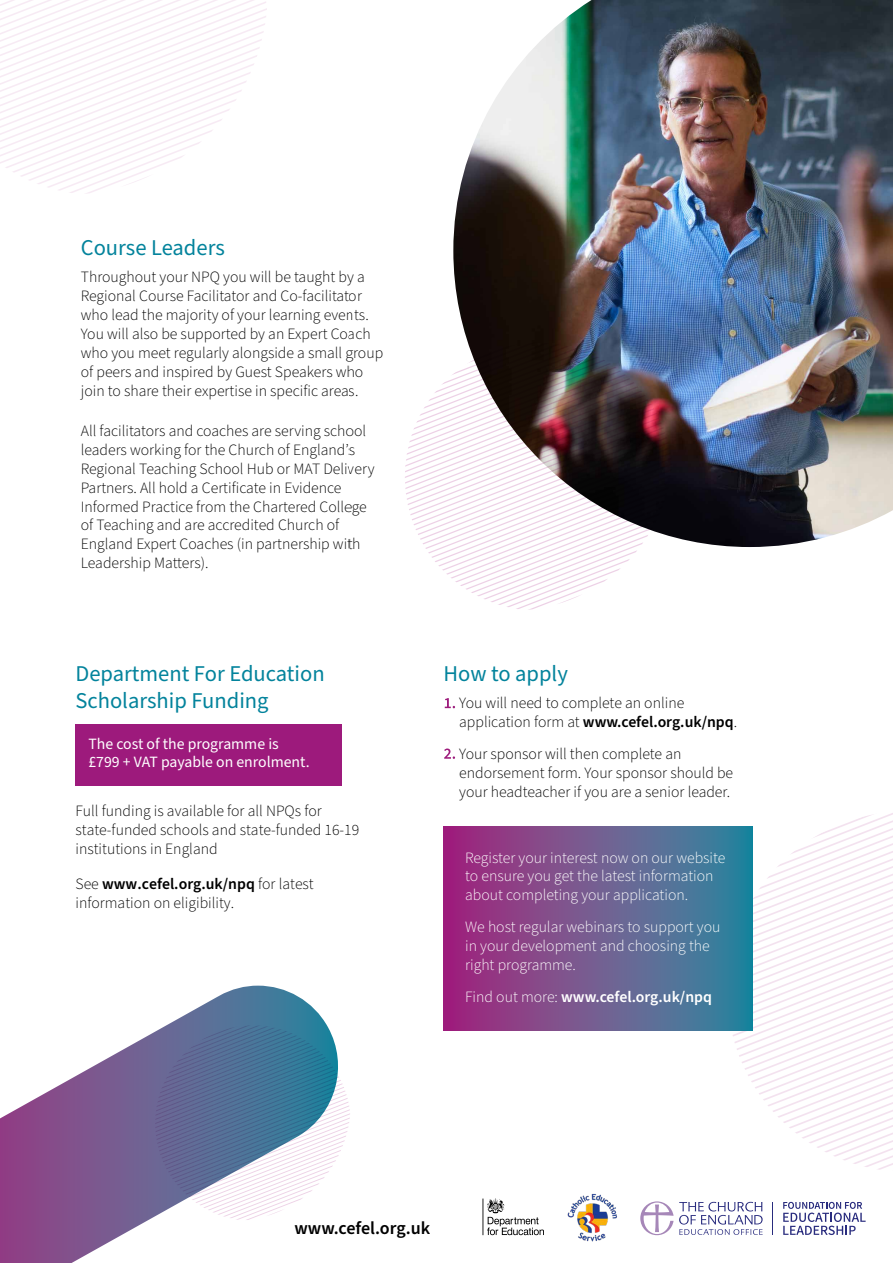
<style>
.page{position:relative;width:893px;height:1263px;background:#fff}
.page>*{position:absolute;margin:0;border:0;box-sizing:border-box;transform-origin:0 0}
.t1{font:22.5px/27px "Source Sans Pro";color:#03839c}
.t2{font:600 18px "Source Sans Pro";color:#000}
.t3{font:300 15.75px/18.9px "Source Sans Pro";color:#000}
.t4{font:300 15.75px/18.9px "Source Sans Pro";color:#fff}
.t5{font:15.75px/18.9px "Source Sans Pro";color:#fff}
.t6{font:600 15.75px "Source Sans Pro";color:#fff}
.s1{font-weight:600}
.s2{font-weight:600;color:#fff}
.s3{font-weight:300}
</style>
<div class="page">
<svg style="left:783px;top:1202px;width:83px;height:33px"></svg>
<hr style="left:772px;top:1202px;width:1px;height:33px;background:#292c7e">
<svg style="left:640px;top:1201px;width:123px;height:34px"></svg>
<svg style="left:482px;top:1198px;width:62px;height:37px"></svg>
<img style="left:567px;top:1193px;width:50px;height:49px">
<svg style="left:726px;top:813px;width:167px;height:357px"></svg>
<div style="left:75px;top:725px;width:267px;height:61px;background:#9d1a7c"></div>
<svg style="left:444px;top:826px;width:309px;height:204px;background:#6c598f"></svg>
<svg style="left:0;top:986px;width:327px;height:277px"></svg>
<svg style="left:154px;top:1025px;width:196px;height:195px"></svg>
<svg style="left:0;top:0;width:267px;height:194px"></svg>
<img style="left:453px;top:0;width:440px;height:547px">
<svg style="left:405px;top:343px;width:267px;height:267px"></svg>
<h1 class="t1" style="left:81px;top:235px;width:146px">Course Leaders</h1>
<p class="t3" style="left:81px;top:268px;width:304px">Throughout your NPQ you will be taught by a Regional Course Facilitator and Co-facilitator who lead the majority of your learning events.<br>You will also be supported by an Expert Coach who you meet regularly alongside a small group of peers and inspired by Guest Speakers who join to share their expertise in specific areas.</p>
<p class="t3" style="left:81px;top:422px;width:295px">All facilitators and coaches are serving school leaders working for the Church of England’s Regional Teaching School Hub or MAT Delivery Partners. All hold a Certificate in Evidence Informed Practice from the Chartered College of Teaching and are accredited Church of England Expert Coaches (in partnership with Leadership Matters).</p>
<h1 class="t1" style="left:75px;top:660px;width:251px">Department For Education<br>Scholarship Funding</h1>
<p class="t5" style="left:88px;top:734px;width:223px">The cost of the programme is £799 + VAT payable on enrolment.</p>
<p class="t3" style="left:75px;top:802px;width:285px">Full funding is available for all NPQs for state-funded schools and state-funded 16-19 institutions in England</p>
<p class="t3" style="left:75px;top:875px;width:240px">See <span class="s1">www.cefel.org.uk/npq</span> for latest information on eligibility.</p>
<h1 class="t1" style="left:444px;top:660px;width:126px">How to apply</h1>
<p class="t3" style="left:459px;top:694px;width:279px;text-indent:-16px"><span class="s2">1.</span> You will need to complete an online application form at <span class="s1">www.cefel.org.uk/npq</span>.</p>
<p class="t3" style="left:459px;top:744px;width:276px;text-indent:-16px"><span class="s2">2.</span> Your sponsor will then complete an endorsement form. Your sponsor should be your headteacher if you are a senior leader.</p>
<p class="t4" style="left:465px;top:848px;width:262px">Register your interest now on our website to ensure you get the latest information about completing your application.</p>
<p class="t4" style="left:465px;top:918px;width:257px">We host regular webinars to support you in your development and choosing the right programme.</p>
<p class="t6" style="left:465px;top:986px;width:248px"><span class="s3">Find out more:</span> www.cefel.org.uk/npq</p>
<p class="t2" style="left:294px;top:1216px;width:137px">www.cefel.org.uk</p>
</div>
